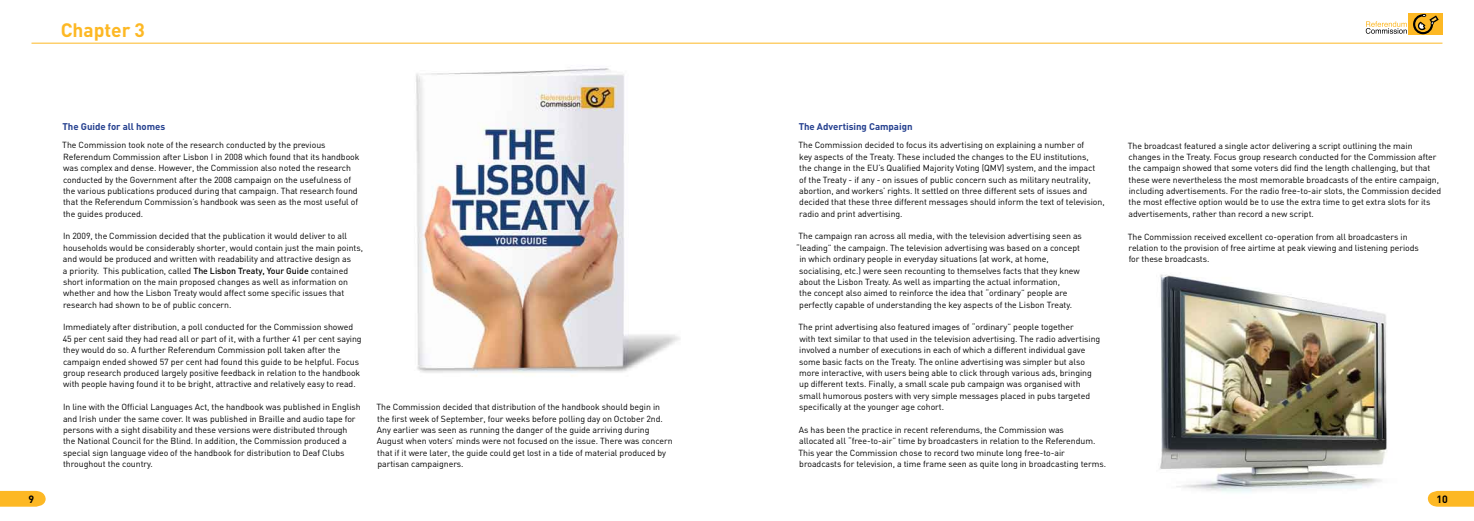
<style>
.page{position:relative;width:1474px;height:521px;background:#fff}
.page>*{position:absolute;margin:0;border:0;box-sizing:border-box;transform-origin:0 0}
.t1{font:700 19.25px "DIN";color:#fdb824}
.t2{font:700 10.5px "DIN";color:#000}
.t3{font:700 9.62px "DIN";color:#25408f}
.t4{font:8.75px/11.4px "DIN";letter-spacing:-.005em;color:#000}
.s1{font-weight:500}
</style>
<div class="page">
<img style="left:416px;top:68px;width:264px;height:308px">
<svg style="left:0;top:491px;width:46px;height:16px"></svg>
<svg style="left:1427px;top:491px;width:46px;height:16px"></svg>
<hr style="left:32px;top:43px;width:1410px;height:1px;background:#fdb824">
<div style="left:1407px;top:13px;width:35px;height:22px;background:#fdb824"></div>
<svg style="left:1365px;top:21px;width:41px;height:13px"></svg>
<svg style="left:1413px;top:14px;width:25px;height:20px"></svg>
<img style="left:1159px;top:274px;width:228px;height:219px">
<h1 class="t1" style="left:61px;top:17px;width:86px">Chapter 3</h1>
<p class="t3" style="left:62px;top:120px;width:104px">The Guide for all homes</p>
<p class="t4" style="left:62px;top:139px;width:299px">The Commission took note of the research conducted by the previous Referendum Commission after Lisbon I in 2008 which found that its handbook was complex and dense. However, the Commission also noted the research conducted by the Government after the 2008 campaign on the usefulness of the various publications produced during that campaign. That research found that the Referendum Commission’s handbook was seen as the most useful of the guides produced.</p>
<p class="t4" style="left:63px;top:230px;width:302px">In 2009, the Commission decided that the publication it would deliver to all households would be considerably shorter, would contain just the main points, and would be produced and written with readability and attractive design as<br>a priority. This publication, called <span class="s1">The Lisbon Treaty, Your Guide</span> contained short information on the main proposed changes as well as information on whether and how the Lisbon Treaty would affect some specific issues that research had shown to be of public concern.</p>
<p class="t4" style="left:63px;top:321px;width:300px">Immediately after distribution, a poll conducted for the Commission showed 45 per cent said they had read all or part of it, with a further 41 per cent saying they would do so. A further Referendum Commission poll taken after the campaign ended showed 57 per cent had found this guide to be helpful. Focus group research produced largely positive feedback in relation to the handbook with people having found it to be bright, attractive and relatively easy to read.</p>
<p class="t4" style="left:63px;top:401px;width:299px">In line with the Official Languages Act, the handbook was published in English and Irish under the same cover. It was published in Braille and audio tape for persons with a sight disability and these versions were distributed through the National Council for the Blind. In addition, the Commission produced a special sign language video of the handbook for distribution to Deaf Clubs throughout the country.</p>
<p class="t4" style="left:376px;top:401px;width:298px">The Commission decided that distribution of the handbook should begin in the first week of September, four weeks before polling day on October 2nd.<br>Any earlier was seen as running the danger of the guide arriving during August when voters’ minds were not focused on the issue. There was concern that if it were later, the guide could get lost in a tide of material produced by partisan campaigners.</p>
<p class="t3" style="left:798px;top:120px;width:115px">The Advertising Campaign</p>
<p class="t4" style="left:798px;top:139px;width:308px">The Commission decided to focus its advertising on explaining a number of<br>key aspects of the Treaty. These included the changes to the EU institutions,<br>the change in the EU’s Qualified Majority Voting (QMV) system, and the impact<br>of the Treaty - if any - on issues of public concern such as military neutrality, abortion, and workers’ rights. It settled on three different sets of issues and decided that these three different messages should inform the text of television, radio and print advertising.</p>
<p class="t4" style="left:798px;top:230px;width:285px">The campaign ran across all media, with the television advertising seen as</p>
<p class="t4" style="left:796px;top:242px;width:285px">“leading” the campaign. The television advertising was based on a concept</p>
<p class="t4" style="left:799px;top:253px;width:251px">in which ordinary people in everyday situations (at work, at home,</p>
<p class="t4" style="left:799px;top:265px;width:282px">socialising, etc.) were seen recounting to themselves facts that they knew</p>
<p class="t4" style="left:799px;top:276px;width:262px">about the Lisbon Treaty. As well as imparting the actual information,</p>
<p class="t4" style="left:799px;top:287px;width:269px">the concept also aimed to reinforce the idea that “ordinary” people are</p>
<p class="t4" style="left:799px;top:299px;width:274px">perfectly capable of understanding the key aspects of the Lisbon Treaty.</p>
<p class="t4" style="left:798px;top:321px;width:303px">The print advertising also featured images of “ordinary” people together<br>with text similar to that used in the television advertising. The radio advertising involved a number of executions in each of which a different individual gave some basic facts on the Treaty. The online advertising was simpler but also more interactive, with users being able to click through various ads, bringing up different texts. Finally, a small scale pub campaign was organised with small humorous posters with very simple messages placed in pubs targeted specifically at the younger age cohort.</p>
<p class="t4" style="left:798px;top:424px;width:309px">As has been the practice in recent referendums, the Commission was<br>allocated all “free-to-air” time by broadcasters in relation to the Referendum.<br>This year the Commission chose to record two minute long free-to-air broadcasts for television, a time frame seen as quite long in broadcasting terms.</p>
<p class="t4" style="left:1127px;top:139px;width:315px">The broadcast featured a single actor delivering a script outlining the main changes in the Treaty. Focus group research conducted for the Commission after the campaign showed that some voters did find the length challenging, but that these were nevertheless the most memorable broadcasts of the entire campaign, including advertisements. For the radio free-to-air slots, the Commission decided the most effective option would be to use the extra time to get extra slots for its advertisements, rather than record a new script.</p>
<p class="t4" style="left:1127px;top:230px;width:293px">The Commission received excellent co-operation from all broadcasters in relation to the provision of free airtime at peak viewing and listening periods for these broadcasts.</p>
<p class="t2" style="left:29px;top:492px;width:7px">9</p>
<p class="t2" style="left:1436px;top:492px;width:13px">10</p>
</div>
